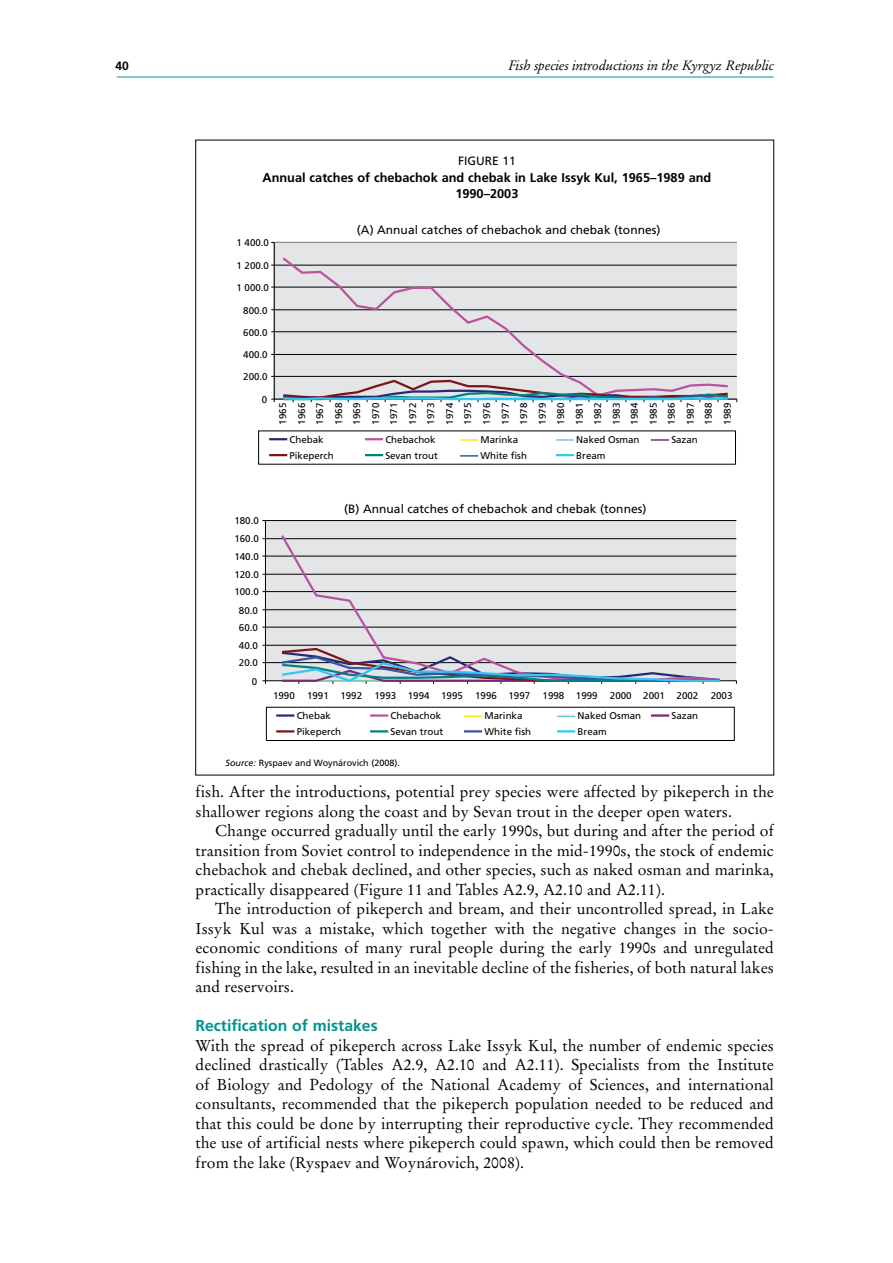
<style>
.page{position:relative;width:893px;height:1263px;background:#fff}
.page>*{position:absolute;margin:0;border:0;box-sizing:border-box;transform-origin:0 0}
.t1{font:15.75px/19.5px "Stempel Garamond LT Std";color:#000;text-align:justify}
.t2{font:700 15.75px "Frutiger LT Std";color:#009390}
.t3{font:italic 13.5px "Stempel Garamond LT Std";letter-spacing:-.02em;color:#000}
.t4{font:700 12.75px/16.5px "Frutiger LT Std";color:#000;text-align:center}
.t5{font:12px "Frutiger LT Std";letter-spacing:.005em;color:#010101}
.t6{font:12px "Frutiger LT Std";color:#000}
.t7{font:700 12px "Frutiger LT Std";color:#000}
.t8{font:9.75px/18.5px "Frutiger LT Std";color:#000;text-align:justify}
.t9{font:9px "Frutiger LT Std";color:#000}
.s1{font-style:italic}
</style>
<div class="page">
<hr style="left:117px;top:77px;width:657px;height:1px;background:#009390">
<div style="left:275px;top:243px;width:462px;height:156px;background:#e4e5e6"></div>
<hr style="left:274px;top:242px;width:463px;height:1px;background:#949698">
<hr style="left:274px;top:242px;width:1px;height:157px;background:#000">
<hr style="left:274px;top:399px;width:463px;height:1px;background:#000">
<svg style="left:280px;top:255px;width:450px;height:143px;background:#d8d7d9"></svg>
<svg style="left:281px;top:378px;width:449px;height:24px;background:#b4bfcb"></svg>
<svg style="left:269px;top:438px;width:18px;height:2px"></svg>
<svg style="left:365px;top:438px;width:18px;height:2px"></svg>
<svg style="left:460px;top:439px;width:18px;height:2px"></svg>
<svg style="left:556px;top:439px;width:18px;height:2px"></svg>
<svg style="left:651px;top:439px;width:18px;height:2px"></svg>
<svg style="left:269px;top:454px;width:18px;height:2px"></svg>
<svg style="left:365px;top:454px;width:18px;height:2px"></svg>
<svg style="left:460px;top:455px;width:18px;height:2px"></svg>
<svg style="left:556px;top:454px;width:18px;height:2px"></svg>
<div style="left:265px;top:520px;width:471px;height:161px;background:#e4e5e6"></div>
<hr style="left:265px;top:662px;width:471px;height:1px;background:#000">
<hr style="left:265px;top:645px;width:471px;height:1px;background:#000">
<hr style="left:265px;top:627px;width:471px;height:1px;background:#000">
<hr style="left:265px;top:609px;width:471px;height:1px;background:#000">
<hr style="left:265px;top:591px;width:471px;height:1px;background:#000">
<hr style="left:265px;top:574px;width:471px;height:1px;background:#000">
<hr style="left:265px;top:556px;width:471px;height:1px;background:#000">
<hr style="left:265px;top:538px;width:471px;height:1px;background:#000">
<hr style="left:265px;top:520px;width:471px;height:1px;background:#000">
<hr style="left:265px;top:520px;width:1px;height:161px;background:#000">
<hr style="left:265px;top:680px;width:471px;height:1px;background:#000">
<svg style="left:279px;top:535px;width:443px;height:147px"></svg>
<svg style="left:280px;top:647px;width:442px;height:37px"></svg>
<div style="left:266px;top:707px;width:468px;height:34px;border:1px solid #000"></div>
<hr style="left:276px;top:714px;width:18px;height:3px;background:#282a74">
<hr style="left:370px;top:714px;width:18px;height:3px;background:#b9539f">
<svg style="left:464px;top:715px;width:18px;height:2px"></svg>
<svg style="left:557px;top:715px;width:18px;height:2px"></svg>
<hr style="left:651px;top:714px;width:18px;height:3px;background:#7e287d">
<svg style="left:276px;top:730px;width:18px;height:2px"></svg>
<svg style="left:370px;top:730px;width:18px;height:2px"></svg>
<svg style="left:464px;top:730px;width:18px;height:2px"></svg>
<svg style="left:557px;top:730px;width:18px;height:2px"></svg>
<p class="t7" style="left:116px;top:59px;width:15px">40</p>
<p class="t3" style="left:508px;top:57px;width:267px">Fish species introductions in the Kyrgyz Republic</p>
<p class="t6" style="left:458px;top:154px;width:14px">Figure</p>
<p class="t6" style="left:502px;top:154px;width:15px">11</p>
<p class="t4" style="left:262px;top:169px;width:450px">Annual catches of chebachok and chebak in Lake Issyk Kul, 1965–1989 and<br>1990–2003</p>
<p class="t8" style="left:237px;top:234px;width:34px">1 400.0</p>
<p class="t8" style="left:237px;top:256px;width:34px">1 200.0</p>
<p class="t8" style="left:237px;top:278px;width:34px">1 000.0</p>
<p class="t8" style="left:243px;top:301px;width:26px">800.0</p>
<p class="t8" style="left:243px;top:323px;width:26px">600.0</p>
<p class="t8" style="left:243px;top:346px;width:26px">400.0</p>
<p class="t8" style="left:243px;top:368px;width:26px">200.0</p>
<p class="t8" style="left:262px;top:390px;width:7px">0</p>
<p class="t5" style="left:357px;top:223px;width:305px">(A) Annual catches of chebachok and chebak (tonnes)</p>
<p class="t8" style="left:274px;top:425px;width:23px;rotate:-90deg">1965<br>1966<br>1967<br>1968<br>1969<br>1970<br>1971<br>1972<br>1973<br>1974<br>1975<br>1976<br>1977<br>1978<br>1979<br>1980<br>1981<br>1982<br>1983<br>1984<br>1985<br>1986<br>1987<br>1988<br>1989</p>
<p class="t8" style="left:290px;top:430px;width:36px">Chebak</p>
<p class="t8" style="left:385px;top:430px;width:52px">Chebachok</p>
<p class="t8" style="left:480px;top:430px;width:39px">Marinka</p>
<p class="t8" style="left:576px;top:430px;width:65px">Naked Osman</p>
<p class="t8" style="left:671px;top:430px;width:28px">Sazan</p>
<p class="t8" style="left:290px;top:446px;width:46px">Pikeperch</p>
<p class="t8" style="left:385px;top:446px;width:54px">Sevan trout</p>
<p class="t8" style="left:480px;top:446px;width:48px">White fish</p>
<p class="t8" style="left:576px;top:446px;width:31px">Bream</p>
<p class="t8" style="left:234px;top:512px;width:26px">180.0</p>
<p class="t8" style="left:234px;top:530px;width:26px">160.0</p>
<p class="t8" style="left:234px;top:547px;width:26px">140.0</p>
<p class="t8" style="left:234px;top:565px;width:26px">120.0</p>
<p class="t8" style="left:234px;top:583px;width:26px">100.0</p>
<p class="t8" style="left:239px;top:601px;width:21px">80.0</p>
<p class="t8" style="left:239px;top:618px;width:21px">60.0</p>
<p class="t8" style="left:239px;top:636px;width:21px">40.0</p>
<p class="t8" style="left:239px;top:654px;width:21px">20.0</p>
<p class="t8" style="left:252px;top:672px;width:7px">0</p>
<p class="t5" style="left:344px;top:502px;width:304px">(B) Annual catches of chebachok and chebak (tonnes)</p>
<p class="t8" style="left:273px;top:686px;width:23px">1990</p>
<p class="t8" style="left:307px;top:686px;width:57px">1991 1992</p>
<p class="t8" style="left:374px;top:686px;width:90px">1993 1994 1995</p>
<p class="t8" style="left:475px;top:686px;width:57px">1996 1997</p>
<p class="t8" style="left:543px;top:686px;width:57px">1998 1999</p>
<p class="t8" style="left:610px;top:686px;width:90px">2000 2001 2002</p>
<p class="t8" style="left:711px;top:686px;width:23px">2003</p>
<p class="t8" style="left:297px;top:707px;width:36px">Chebak</p>
<p class="t8" style="left:391px;top:707px;width:52px">Chebachok</p>
<p class="t8" style="left:484px;top:707px;width:40px">Marinka</p>
<p class="t8" style="left:578px;top:707px;width:65px">Naked Osman</p>
<p class="t8" style="left:671px;top:707px;width:28px">Sazan</p>
<p class="t8" style="left:297px;top:723px;width:46px">Pikeperch</p>
<p class="t8" style="left:391px;top:723px;width:54px">Sevan trout</p>
<p class="t8" style="left:484px;top:723px;width:48px">White fish</p>
<p class="t8" style="left:578px;top:723px;width:31px">Bream</p>
<p class="t9" style="left:226px;top:758px;width:176px"><span class="s1">Source:</span> Ryspaev and Woynárovich (2008).</p>
<p class="t1" style="left:196px;top:782px;width:580px">fish. After the introductions, potential prey species were affected by pikeperch in the shallower regions along the coast and by Sevan trout in the deeper open waters.</p>
<p class="t1" style="left:196px;top:821px;width:580px;text-indent:19px">Change occurred gradually until the early 1990s, but during and after the period of transition from Soviet control to independence in the mid-1990s, the stock of endemic chebachok and chebak declined, and other species, such as naked osman and marinka, practically disappeared (Figure 11 and Tables A2.9, A2.10 and A2.11).</p>
<p class="t1" style="left:196px;top:899px;width:580px;text-indent:19px">The introduction of pikeperch and bream, and their uncontrolled spread, in Lake Issyk Kul was a mistake, which together with the negative changes in the socio&shy;economic conditions of many rural people during the early 1990s and unregulated fishing in the lake, resulted in an inevitable decline of the fisheries, of both natural lakes and reservoirs.</p>
<p class="t2" style="left:196px;top:1017px;width:184px">Rectification of mistakes</p>
<p class="t1" style="left:196px;top:1036px;width:580px">With the spread of pikeperch across Lake Issyk Kul, the number of endemic species declined drastically (Tables A2.9, A2.10 and A2.11). Specialists from the Institute of Biology and Pedology of the National Academy of Sciences, and international consultants, recommended that the pikeperch population needed to be reduced and that this could be done by interrupting their reproductive cycle. They recommended the use of artificial nests where pikeperch could spawn, which could then be removed from the lake (Ryspaev and Woynárovich, 2008).</p>
</div>
